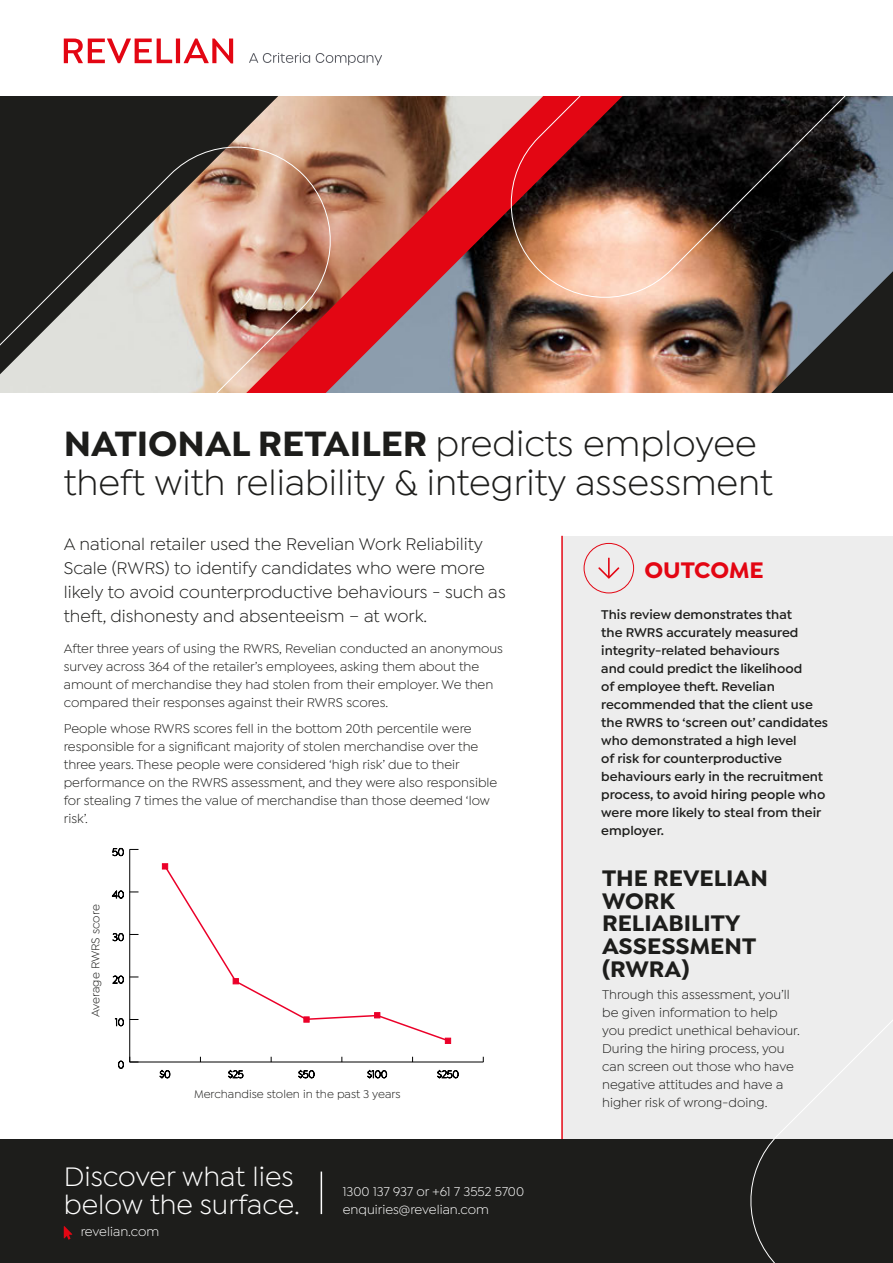
<style>
.page{position:relative;width:893px;height:1263px;background:#fff}
.page>*{position:absolute;margin:0;border:0;box-sizing:border-box;transform-origin:0 0}
.Intro_para{font:37.5px/39px "Isidora Sans";color:#1d1d1b}
.t1{font:28.5px/28.5px "Isidora Sans";color:#fff}
.Body_Copy{font:700 24px/22.8px "Isidora Sans";color:#1d1d1b}
.Heading_2{font:700 24px "Isidora Sans";letter-spacing:-.005em;color:#e30613}
.Intro_para-2{font:18px/24px "Isidora Sans";color:#1d1d1b}
.Body_Copy-2{font:13.5px/18px "Isidora Sans";color:#1d1d1b}
.Body_Copy-3{font:600 13.5px/18px "Isidora Sans";color:#1d1d1b}
.Body_Copy-4{font:13.5px "Isidora Sans";color:#fff}
.Body_Copy-5{font:12px "Isidora Sans";color:#1d1d1b}
.t2{font:100 10.95px "Isidora Sans";color:#000}
.s1{font-weight:700}
</style>
<div class="page">
<img style="left:0;top:96px;width:893px;height:297px">
<svg style="left:501px;top:96px;width:392px;height:211px;background:#6e4f49"></svg>
<svg style="left:0;top:137px;width:340px;height:256px;background:#987a6f"></svg>
<hr style="left:561px;top:536px;width:2px;height:604px;background:#e30613">
<div style="left:563px;top:536px;width:330px;height:604px;background:#ededed"></div>
<div style="left:584px;top:543px;width:50px;height:50px;border:1px solid #e30613;border-radius:50%"></div>
<svg style="left:598px;top:558px;width:21px;height:21px"></svg>
<hr style="left:130px;top:1062px;width:353px;height:1px;background:#000">
<hr style="left:129px;top:849px;width:1px;height:213px;background:#000">
<svg style="left:129px;top:1057px;width:9px;height:6px"></svg>
<svg style="left:162px;top:863px;width:289px;height:180px"></svg>
<div style="left:0;top:1140px;width:893px;height:123px;background:#1d1d1b"></div>
<hr style="left:321px;top:1171px;width:1px;height:43px;background:#fff">
<svg style="left:64px;top:1226px;width:8px;height:13px"></svg>
<svg style="left:741px;top:1020px;width:152px;height:243px"></svg>
<svg style="left:64px;top:39px;width:169px;height:24px"></svg>
<svg style="left:249px;top:53px;width:61px;height:10px"></svg>
<svg style="left:316px;top:53px;width:66px;height:12px"></svg>
<p class="Intro_para" style="left:64px;top:424px;width:710px"><span class="s1">NATIONAL RETAILER</span> predicts employee theft with reliability &amp; integrity assessment</p>
<p class="Intro_para-2" style="left:64px;top:532px;width:443px">A national retailer used the Revelian Work Reliability Scale (RWRS) to identify candidates who were more likely to avoid counterproductive behaviours - such as theft, dishonesty and absenteeism – at work.</p>
<p class="Body_Copy-2" style="left:64px;top:639px;width:441px">After three years of using the RWRS, Revelian conducted an anonymous survey across 364 of the retailer’s employees, asking them about the amount of merchandise they had stolen from their employer. We then compared their responses against their RWRS scores.</p>
<p class="Body_Copy-2" style="left:64px;top:720px;width:435px">People whose RWRS scores fell in the bottom 20th percentile were responsible for a significant majority of stolen merchandise over the three years. These people were considered ‘high risk’ due to their performance on the RWRS assessment, and they were also responsible for stealing 7 times the value of merchandise than those deemed ‘low risk’.</p>
<p class="Heading_2" style="left:644px;top:556px;width:121px">OUTCOME</p>
<p class="Body_Copy-3" style="left:601px;top:606px;width:228px">This review demonstrates that<br>the RWRS accurately measured integrity-related behaviours<br>and could predict the likelihood<br>of employee theft. Revelian recommended that the client use the RWRS to ‘screen out’ candidates who demonstrated a high level<br>of risk for counterproductive behaviours early in the recruitment process, to avoid hiring people who were more likely to steal from their employer.</p>
<p class="t2" style="left:112px;top:846px;width:13px">50</p>
<p class="Body_Copy-5" style="left:89px;top:1017px;width:114px;rotate:-90deg">Average RWRS score</p>
<p class="t2" style="left:112px;top:889px;width:13px">40</p>
<p class="t2" style="left:112px;top:931px;width:13px">30</p>
<p class="t2" style="left:113px;top:974px;width:13px">20</p>
<p class="t2" style="left:115px;top:1016px;width:11px">10</p>
<p class="t2" style="left:118px;top:1059px;width:8px">0</p>
<p class="t2" style="left:160px;top:1068px;width:13px">$0</p>
<p class="t2" style="left:228px;top:1068px;width:17px">$25</p>
<p class="t2" style="left:298px;top:1068px;width:18px">$50</p>
<p class="t2" style="left:367px;top:1068px;width:22px">$100</p>
<p class="t2" style="left:437px;top:1068px;width:23px">$250</p>
<p class="Body_Copy-5" style="left:194px;top:1087px;width:208px">Merchandise stolen in the past 3 years</p>
<p class="t1" style="left:64px;top:1162px;width:238px">Discover what lies below the surface.</p>
<p class="Body_Copy-4" style="left:81px;top:1224px;width:80px">revelian.com</p>
<p class="Body_Copy-4" style="left:343px;top:1184px;width:183px">1300 137 937 or +61 7 3552 5700</p>
<p class="Body_Copy-4" style="left:343px;top:1202px;width:148px">enquiries@revelian.com</p>
<p class="Body_Copy" style="left:602px;top:866px;width:167px">THE REVELIAN<br>WORK<br>RELIABILITY<br>ASSESSMENT (RWRA)</p>
<p class="Body_Copy-2" style="left:602px;top:986px;width:199px">Through this assessment, you’ll be given information to help you predict unethical behaviour.<br>During the hiring process, you can screen out those who have negative attitudes and have a higher risk of wrong‑doing.</p>
</div>
